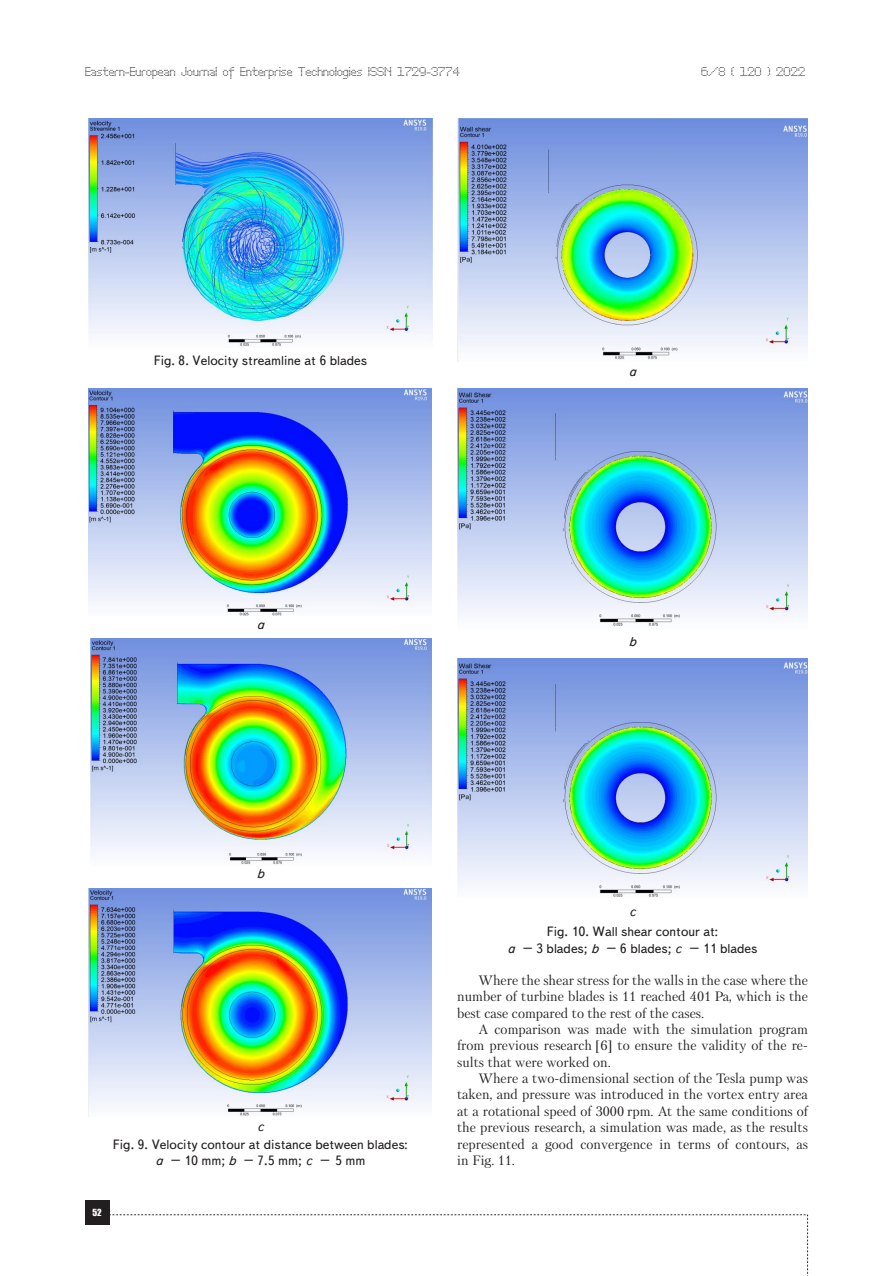
<style>
.page{position:relative;width:893px;height:1276px;background:#fff}
.page>*{position:absolute;margin:0;border:0;box-sizing:border-box;transform-origin:0 0}
.Text__англ__отступ{font:13.5px/16.4px "Petersburg C";color:#231f20;text-align:justify}
.Подпись_рисунка{font:13.5px/20.4px "Text Book C";color:#231f20;text-align:center}
.Подпись_рисунка-2{font:13.5px "Text Book C Italic";color:#231f20}
.t1{font:12px "Perfo";letter-spacing:.015em;color:#231f20}
.t2{font:9px "Impact";color:#fff}
.s1{font-family:"Text Book C Italic"}
</style>
<div class="page">
<div style="left:85px;top:1200px;width:24px;height:24px;background:#231f20"></div>
<svg style="left:109px;top:1214px;width:699px;height:62px"></svg>
<img style="left:457px;top:118px;width:351px;height:244px">
<img style="left:457px;top:388px;width:351px;height:238px">
<img style="left:457px;top:659px;width:351px;height:238px">
<img style="left:89px;top:118px;width:343px;height:228px">
<img style="left:90px;top:638px;width:342px;height:226px">
<img style="left:89px;top:888px;width:343px;height:228px">
<img style="left:89px;top:388px;width:343px;height:228px">
<p class="t1" style="left:85px;top:65px;width:376px">Eastern-European Journal of Enterprise Technologies ISSN 1729-3774</p>
<p class="t1" style="left:701px;top:65px;width:105px">6/8 ( 120 ) 2022</p>
<p class="Подпись_рисунка" style="left:154px;top:350px;width:215px">Fig. 8. Velocity streamline at 6 blades</p>
<p class="Подпись_рисунка-2" style="left:629px;top:363px;width:9px">a</p>
<p class="Подпись_рисунка-2" style="left:257px;top:617px;width:9px">a</p>
<p class="Подпись_рисунка-2" style="left:629px;top:634px;width:9px">b</p>
<p class="Подпись_рисунка-2" style="left:257px;top:866px;width:9px">b</p>
<p class="Подпись_рисунка-2" style="left:257px;top:1118px;width:8px">c</p>
<p class="Подпись_рисунка" style="left:113px;top:1136px;width:297px;line-height:16.2px">Fig. 9. Velocity contour at distance between blades: <span class="s1">a –</span> 10 mm; <span class="s1">b –</span> 7.5 mm; <span class="s1">c –</span> 5 mm</p>
<p class="t2" style="left:93px;top:1205px;width:11px">52</p>
<p class="Подпись_рисунка" style="left:547px;top:901px;width:173px"><span class="s1">c<br></span>Fig. 10. Wall shear contour at:</p>
<p class="Подпись_рисунка" style="left:507px;top:938px;width:252px"><span class="s1">a –</span> 3 blades; <span class="s1">b –</span> 6 blades; <span class="s1">c –</span> 11 blades</p>
<p class="Text__англ__отступ" style="left:457px;top:972px;width:352px;text-indent:21px">Where the shear stress for the walls in the case where the number of turbine blades is 11 reached 401 Pa, which is the best case compared to the rest of the cases.</p>
<p class="Text__англ__отступ" style="left:457px;top:1021px;width:352px;text-indent:21px">A comparison was made with the simulation program from previous research [6] to ensure the validity of the re&shy;sults that were worked on.</p>
<p class="Text__англ__отступ" style="left:457px;top:1070px;width:352px;text-indent:21px">Where a two-dimensional section of the Tesla pump was taken, and pressure was introduced in the vortex entry area at a rotational speed of 3000 rpm. At the same conditions of the previous research, a simulation was made, as the results represented a good convergence in terms of contours, as in Fig. 11.</p>
</div>
